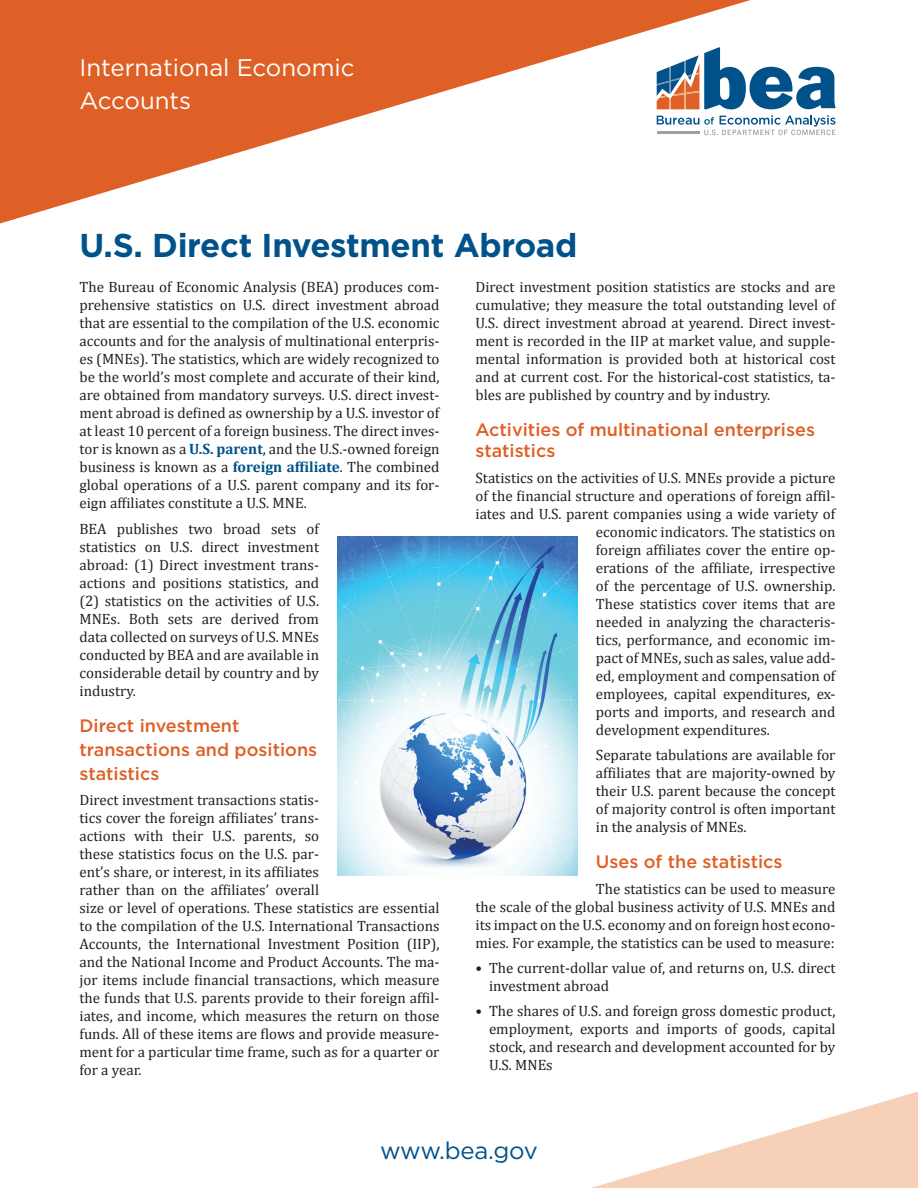
<style>
.page{position:relative;width:918px;height:1188px;background:#fff}
.page>*{position:absolute;margin:0;border:0;box-sizing:border-box;transform-origin:0 0}
.t1{font:700 33px "Gotham";letter-spacing:-.01em;color:#01518a}
.t2{font:24px/33px "Gotham";color:#fff}
.t3{font:24px "Gotham";letter-spacing:-.015em;color:#01518a}
.t4{font:500 18px/24px "Gotham";color:#de6026}
.t5{font:15px/18px "Cambria";color:#231f20;text-align:justify}
.s1{font-weight:700;color:#01518a}
</style>
<div class="page">
<svg style="left:0;top:0;width:751px;height:224px;fill:#de6026"></svg>
<svg style="left:591px;top:1092px;width:327px;height:96px"></svg>
<img style="left:337px;top:537px;width:241px;height:339px">
<svg style="left:657px;top:115px;width:179px;height:20px"></svg>
<svg style="left:657px;top:47px;width:179px;height:62px"></svg>
<h2 class="t2" style="left:80px;top:51px;width:277px">International Economic<br>Accounts</h2>
<h1 class="t1" style="left:80px;top:224px;width:499px">U.S. Direct Investment Abroad</h1>
<p class="t5" style="left:80px;top:278px;width:362px">The Bureau of Economic Analysis (BEA) produces com&shy;prehensive statistics on U.S. direct investment abroad that are essential to the compilation of the U.S. economic accounts and for the analysis of multinational enterpris&shy;es (MNEs). The statistics, which are widely recognized to be the world’s most complete and accurate of their kind, are obtained from mandatory surveys. U.S. direct invest&shy;ment abroad is defined as ownership by a U.S. investor of at least 10 percent of a foreign business. The direct inves&shy;tor is known as a <span class="s1">U.S. parent</span>, and the U.S.-owned foreign business is known as a <span class="s1">foreign affiliate</span>. The combined global operations of a U.S. parent company and its for&shy;eign affiliates constitute a U.S. MNE.</p>
<p class="t5" style="left:80px;top:519px;width:241px">BEA publishes two broad sets of statistics on U.S. direct investment abroad: (1) Direct investment trans&shy;actions and positions statistics, and (2) statistics on the activities of U.S.<br>MNEs. Both sets are derived from data collected on surveys of U.S. MNEs conducted by BEA and are available in considerable detail by country and by industry.</p>
<p class="t4" style="left:80px;top:713px;width:239px">Direct investment transactions and positions statistics</p>
<p class="t5" style="left:80px;top:791px;width:362px;text-align:left">Direct investment transactions statis-<br>tics cover the foreign affiliates’ trans-<br>actions with their U.S. parents, so<br>these statistics focus on the U.S. par-<br>ent’s share, or interest, in its affiliates<br>rather than on the affiliates’ overall<br>size or level of operations. These statistics are essential to the compilation of the U.S. International Transactions Accounts, the International Investment Position (IIP), and the National Income and Product Accounts. The ma&shy;jor items include financial transactions, which measure the funds that U.S. parents provide to their foreign affil&shy;iates, and income, which measures the return on those funds. All of these items are flows and provide measure&shy;ment for a particular time frame, such as for a quarter or for a year.</p>
<p class="t5" style="left:476px;top:278px;width:362px">Direct investment position statistics are stocks and are cumulative; they measure the total outstanding level of U.S. direct investment abroad at yearend. Direct invest&shy;ment is recorded in the IIP at market value, and supple&shy;mental information is provided both at historical cost and at current cost. For the historical-cost statistics, ta&shy;bles are published by country and by industry.</p>
<p class="t4" style="left:476px;top:419px;width:341px;line-height:21px">Activities of multinational enterprises statistics</p>
<p class="t5" style="left:476px;top:468px;width:361px">Statistics on the activities of U.S. MNEs provide a picture</p>
<p class="t5" style="left:476px;top:486px;width:361px">of the financial structure and operations of foreign affil-</p>
<p class="t5" style="left:476px;top:504px;width:361px">iates and U.S. parent companies using a wide variety of</p>
<p class="t5" style="left:596px;top:522px;width:241px">economic indicators. The statistics on</p>
<p class="t5" style="left:596px;top:540px;width:241px">foreign affiliates cover the entire op-</p>
<p class="t5" style="left:596px;top:558px;width:241px">erations of the affiliate, irrespective</p>
<p class="t5" style="left:596px;top:576px;width:241px">of the percentage of U.S. ownership.</p>
<p class="t5" style="left:596px;top:594px;width:241px">These statistics cover items that are</p>
<p class="t5" style="left:596px;top:612px;width:241px">needed in analyzing the characteris-</p>
<p class="t5" style="left:596px;top:630px;width:241px">tics, performance, and economic im-</p>
<p class="t5" style="left:596px;top:648px;width:241px">pact of MNEs, such as sales, value add-</p>
<p class="t5" style="left:596px;top:666px;width:241px">ed, employment and compensation of</p>
<p class="t5" style="left:596px;top:684px;width:241px">employees, capital expenditures, ex-</p>
<p class="t5" style="left:596px;top:702px;width:241px">ports and imports, and research and</p>
<p class="t5" style="left:596px;top:720px;width:176px">development expenditures.</p>
<p class="t5" style="left:596px;top:746px;width:241px">Separate tabulations are available for affiliates that are majority-owned by their U.S. parent because the concept of majority control is often important in the analysis of MNEs.</p>
<p class="t4" style="left:596px;top:850px;width:188px">Uses of the statistics</p>
<p class="t5" style="left:476px;top:879px;width:362px;text-indent:120px">The statistics can be used to measure the scale of the global business activity of U.S. MNEs and its impact on the U.S. economy and on foreign host econo&shy;mies. For example, the statistics can be used to measure:</p>
<p class="t5" style="left:489px;top:959px;width:348px;text-indent:-14px">• The current-dollar value of, and returns on, U.S. direct investment abroad</p>
<p class="t5" style="left:489px;top:1002px;width:348px;text-indent:-14px">• The shares of U.S. and foreign gross domestic product, employment, exports and imports of goods, capital stock, and research and development accounted for by U.S. MNEs</p>
<h2 class="t3" style="left:380px;top:1135px;width:159px">www.bea.gov</h2>
</div>
